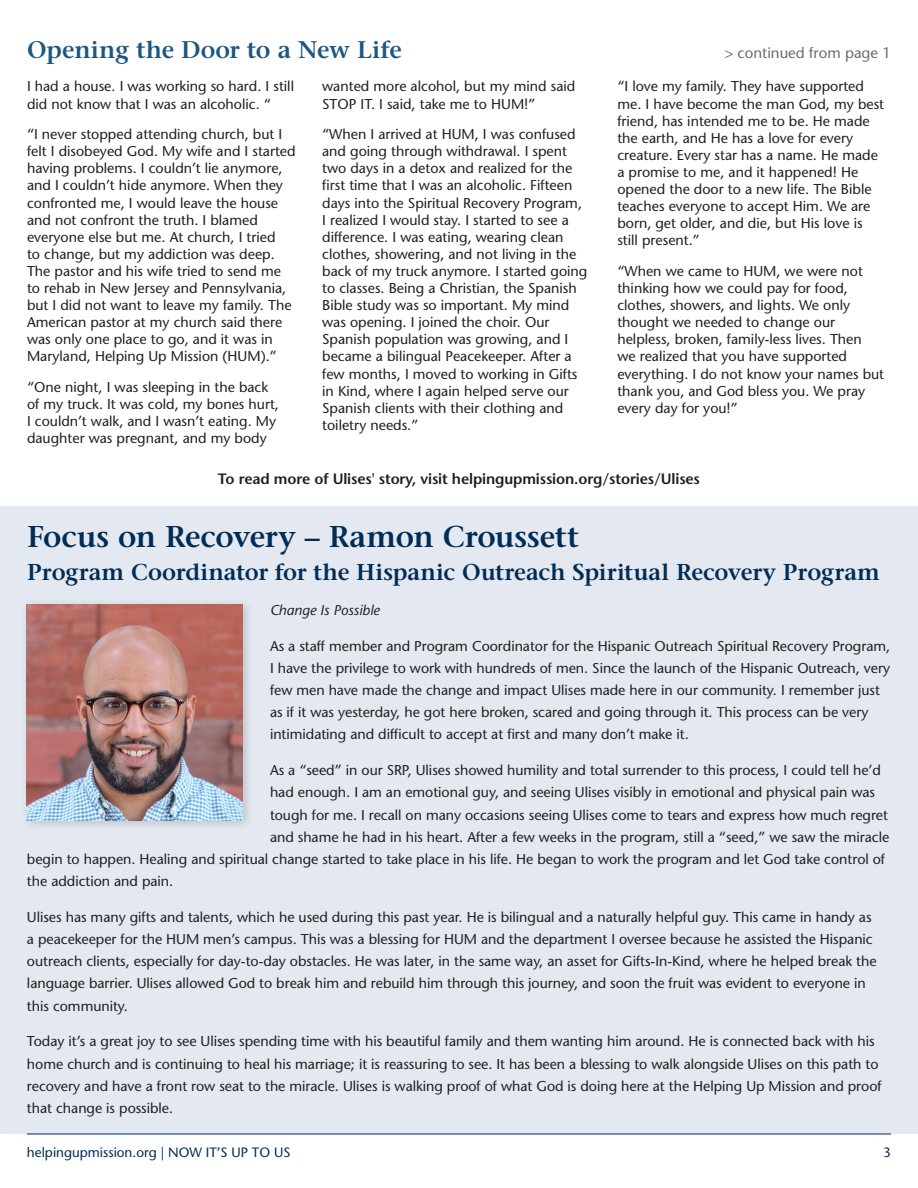
<style>
.page{position:relative;width:918px;height:1188px;background:#fff}
.page>*{position:absolute;margin:0;border:0;box-sizing:border-box;transform-origin:0 0}
.t1{font:600 30px "Stone Serif Std";letter-spacing:-.01em;color:#002c55}
.t2{font:600 24px "Stone Serif Std";color:#1c577f}
.t3{font:600 22.8px "Stone Serif Std";color:#002c55}
.t4{font:600 15px "Stone Sans Std";letter-spacing:-.01em;color:#231f20}
.t5{font:500 15px "Stone Sans Std";color:#6c6d70}
.body_text{font:500 14.25px/17.1px "Stone Sans Std";color:#231f20}
.body_text-2{font:italic 500 14.25px "Stone Sans Std";letter-spacing:-.005em;color:#231f20}
.t6{font:500 13.5px "Stone Sans Std";color:#002c55}
</style>
<div class="page">
<div style="left:0;top:507px;width:918px;height:627px;background:#e4e9f1"></div>
<hr style="left:27px;top:1134px;width:864px;height:1px;background:#002c55">
<div style="left:20px;top:598px;width:234px;height:234px;background:#231f20;opacity:.2"></div>
<img style="left:27px;top:604px;width:216px;height:216px">
<p class="t2" style="left:27px;top:35px;width:376px">Opening the Door to a New Life</p>
<p class="t5" style="left:725px;top:44px;width:168px">&gt; continued from page 1</p>
<p class="body_text" style="left:27px;top:78px;width:269px">I had a house. I was working so hard. I still did not know that I was an alcoholic. “</p>
<p class="body_text" style="left:27px;top:126px;width:270px">“I never stopped attending church, but I felt I disobeyed God. My wife and I started having problems. I couldn’t lie anymore, and I couldn’t hide anymore. When they confronted me, I would leave the house and not confront the truth. I blamed everyone else but me. At church, I tried<br>to change, but my addiction was deep.<br>The pastor and his wife tried to send me to rehab in New Jersey and Pennsylvania, but I did not want to leave my family. The American pastor at my church said there was only one place to go, and it was in Maryland, Helping Up Mission (HUM).”</p>
<p class="body_text" style="left:27px;top:379px;width:254px">“One night, I was sleeping in the back of my truck. It was cold, my bones hurt, I couldn’t walk, and I wasn’t eating. My daughter was pregnant, and my body</p>
<p class="body_text" style="left:322px;top:78px;width:255px">wanted more alcohol, but my mind said<br>STOP IT. I said, take me to HUM!”</p>
<p class="body_text" style="left:322px;top:126px;width:267px">“When I arrived at HUM, I was confused and going through withdrawal. I spent two days in a detox and realized for the first time that I was an alcoholic. Fifteen days into the Spiritual Recovery Program, I realized I would stay. I started to see a difference. I was eating, wearing clean clothes, showering, and not living in the back of my truck anymore. I started going to classes. Being a Christian, the Spanish Bible study was so important. My mind was opening. I joined the choir. Our Spanish population was growing, and I became a bilingual Peacekeeper. After a few months, I moved to working in Gifts in Kind, where I again helped serve our Spanish clients with their clothing and toiletry needs.”</p>
<p class="body_text" style="left:617px;top:78px;width:268px">“I love my family. They have supported me. I have become the man God, my best friend, has intended me to be. He made the earth, and He has a love for every creature. Every star has a name. He made a promise to me, and it happened! He opened the door to a new life. The Bible teaches everyone to accept Him. We are born, get older, and die, but His love is still present.”</p>
<p class="body_text" style="left:617px;top:262px;width:268px">“When we came to HUM, we were not thinking how we could pay for food, clothes, showers, and lights. We only thought we needed to change our helpless, broken, family-less lives. Then<br>we realized that you have supported everything. I do not know your names but thank you, and God bless you. We pray every day for you!”</p>
<p class="t4" style="left:218px;top:470px;width:484px">To read more of Ulises' story, visit helpingupmission.org/stories/Ulises</p>
<p class="t1" style="left:27px;top:519px;width:553px">Focus on Recovery – Ramon Croussett</p>
<p class="t3" style="left:27px;top:559px;width:854px">Program Coordinator for the Hispanic Outreach Spiritual Recovery Program</p>
<p class="body_text-2" style="left:270px;top:602px;width:111px">Change Is Possible</p>
<p class="body_text" style="left:270px;top:635px;width:622px;line-height:22.2px">As a staff member and Program Coordinator for the Hispanic Outreach Spiritual Recovery Program, I have the privilege to work with hundreds of men. Since the launch of the Hispanic Outreach, very few men have made the change and impact Ulises made here in our community. I remember just as if it was yesterday, he got here broken, scared and going through it. This process can be very intimidating and difficult to accept at first and many don’t make it.</p>
<p class="body_text" style="left:270px;top:762px;width:612px">As a “seed” in our SRP, Ulises showed humility and total surrender to this process, I could tell he’d</p>
<p class="body_text" style="left:270px;top:784px;width:607px">had enough. I am an emotional guy, and seeing Ulises visibly in emotional and physical pain was</p>
<p class="body_text" style="left:270px;top:806px;width:620px">tough for me. I recall on many occasions seeing Ulises come to tears and express how much regret</p>
<p class="body_text" style="left:270px;top:828px;width:621px">and shame he had in his heart. After a few weeks in the program, still a “seed,” we saw the miracle</p>
<p class="body_text" style="left:27px;top:850px;width:860px">begin to happen. Healing and spiritual change started to take place in his life. He began to work the program and let God take control of</p>
<p class="body_text" style="left:27px;top:873px;width:148px">the addiction and pain.</p>
<p class="body_text" style="left:27px;top:906px;width:851px;line-height:22.2px">Ulises has many gifts and talents, which he used during this past year. He is bilingual and a naturally helpful guy. This came in handy as a peacekeeper for the HUM men’s campus. This was a blessing for HUM and the department I oversee because he assisted the Hispanic outreach clients, especially for day-to-day obstacles. He was later, in the same way, an asset for Gifts-In-Kind, where he helped break the language barrier. Ulises allowed God to break him and rebuild him through this journey, and soon the fruit was evident to everyone in this community.</p>
<p class="body_text" style="left:27px;top:1030px;width:856px;line-height:22.2px">Today it’s a great joy to see Ulises spending time with his beautiful family and them wanting him around. He is connected back with his home church and is continuing to heal his marriage; it is reassuring to see. It has been a blessing to walk alongside Ulises on this path to recovery and have a front row seat to the miracle. Ulises is walking proof of what God is doing here at the Helping Up Mission and proof that change is possible.</p>
<p class="t6" style="left:27px;top:1145px;width:265px">helpingupmission.org | NOW IT’S UP TO US</p>
<p class="t6" style="left:883px;top:1145px;width:9px">3</p>
</div>
